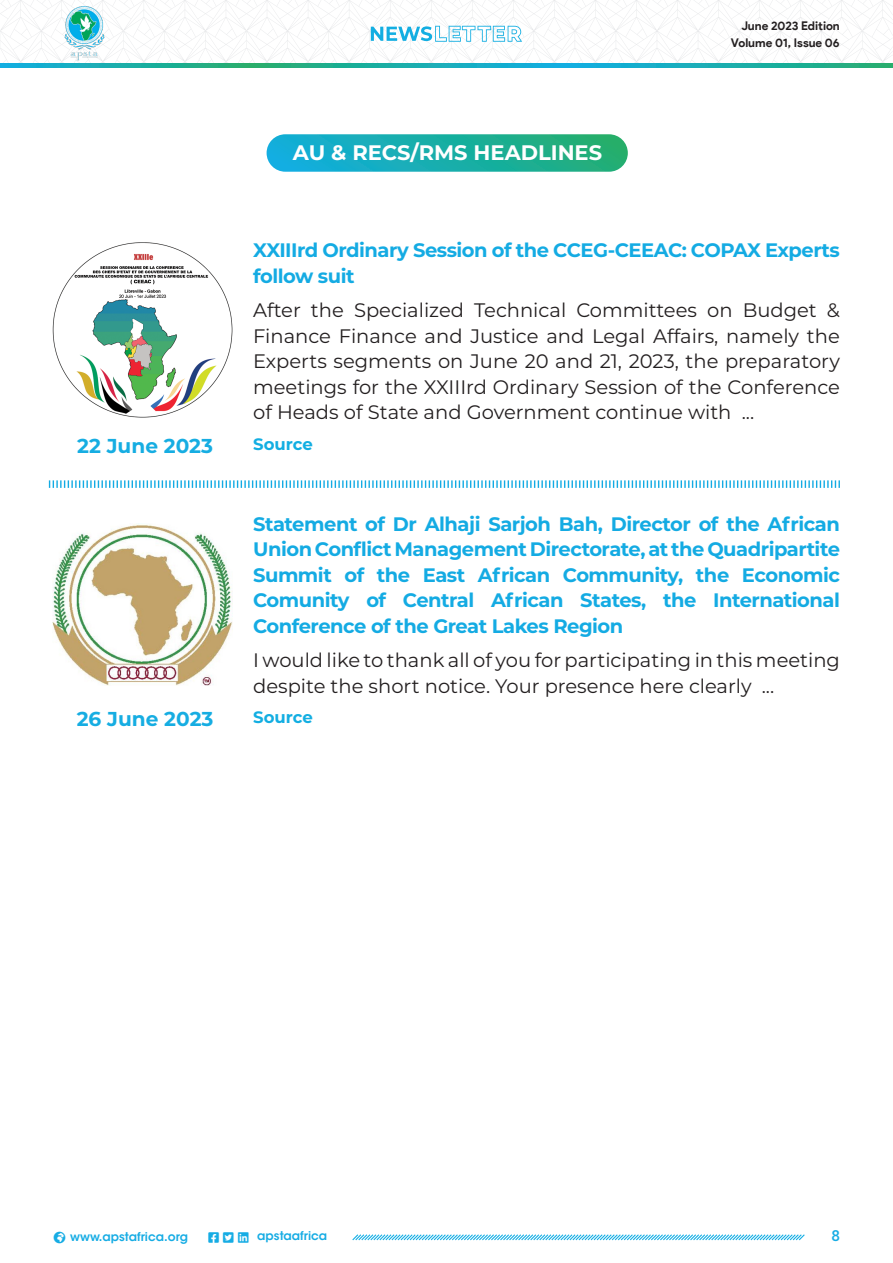
<style>
.page{position:relative;width:893px;height:1263px;background:#fff}
.page>*{position:absolute;margin:0;border:0;box-sizing:border-box;transform-origin:0 0}
.t1{font:700 21px "Montserrat";color:#fff}
.t2{font:700 20.1px "Montserrat";color:#16ade2}
.t3{font:19.5px/25.5px "Montserrat";color:#231f20;text-align:justify}
.t4{font:700 19.5px/25.5px "Montserrat";letter-spacing:-.025em;color:#14abe3}
.t5{font:700 16.5px "Montserrat";color:#13aee2}
.t6{font:500 15px "Roboto";color:#16ace4}
.t7{font:600 12px "ITC Avant Garde Std";color:#16ace4}
.t8{font:700 12px/16.8px "Product Sans";color:#231f20;text-align:right}
</style>
<div class="page">
<svg style="left:352px;top:1234px;width:453px;height:7px"></svg>
<svg style="left:0;top:64px;width:893px;height:4px;background:#1badaa"></svg>
<svg style="left:0;top:0;width:893px;height:64px"></svg>
<div style="left:267px;top:134px;width:361px;height:38px;background:linear-gradient(to right,#10aee1,#23ae6c);border-radius:19px"></div>
<svg style="left:48px;top:480px;width:792px;height:8px"></svg>
<img style="left:52px;top:242px;width:181px;height:176px">
<img style="left:52px;top:523px;width:181px;height:162px">
<p class="t1" style="left:293px;top:138px;width:311px">AU &amp; RECS/RMS HEADLINES</p>
<p class="t8" style="left:731px;top:18px;width:110px">June 2023 Edition<br>Volume 01, Issue 06</p>
<p class="t4" style="left:253px;top:237px;width:588px">XXIIIrd Ordinary Session of the CCEG-CEEAC: COPAX Experts follow suit</p>
<p class="t3" style="left:253px;top:297px;width:588px">After the Specialized Technical Committees on Budget &amp; Finance Finance and Justice and Legal Affairs, namely the Experts segments on June 20 and 21, 2023, the preparatory meetings for the XXIIIrd Ordinary Session of the Conference of Heads of State and Government continue with ...</p>
<p class="t2" style="left:77px;top:431px;width:137px">22 June 2023</p>
<p class="t5" style="left:253px;top:432px;width:61px">Source</p>
<p class="t4" style="left:253px;top:510px;width:588px;text-align:justify">Statement of Dr Alhaji Sarjoh Bah, Director of the African Union Conflict Management Directorate, at the Quadripartite Summit of the East African Community, the Economic Comunity of Central African States, the International Conference of the Great Lakes Region</p>
<p class="t3" style="left:253px;top:647px;width:588px">I would like to thank all of you for participating in this meeting despite the short notice. Your presence here clearly ...</p>
<p class="t2" style="left:77px;top:704px;width:138px">26 June 2023</p>
<p class="t5" style="left:253px;top:705px;width:61px">Source</p>
<p class="t7" style="left:54px;top:1229px;width:136px">●□ www.apstafrica.org</p>
<p class="t7" style="left:223px;top:1228px;width:105px">▼▼▼▲❑◆ ●■■ apstaafrica</p>
<p class="t6" style="left:831px;top:1225px;width:10px">8</p>
</div>
